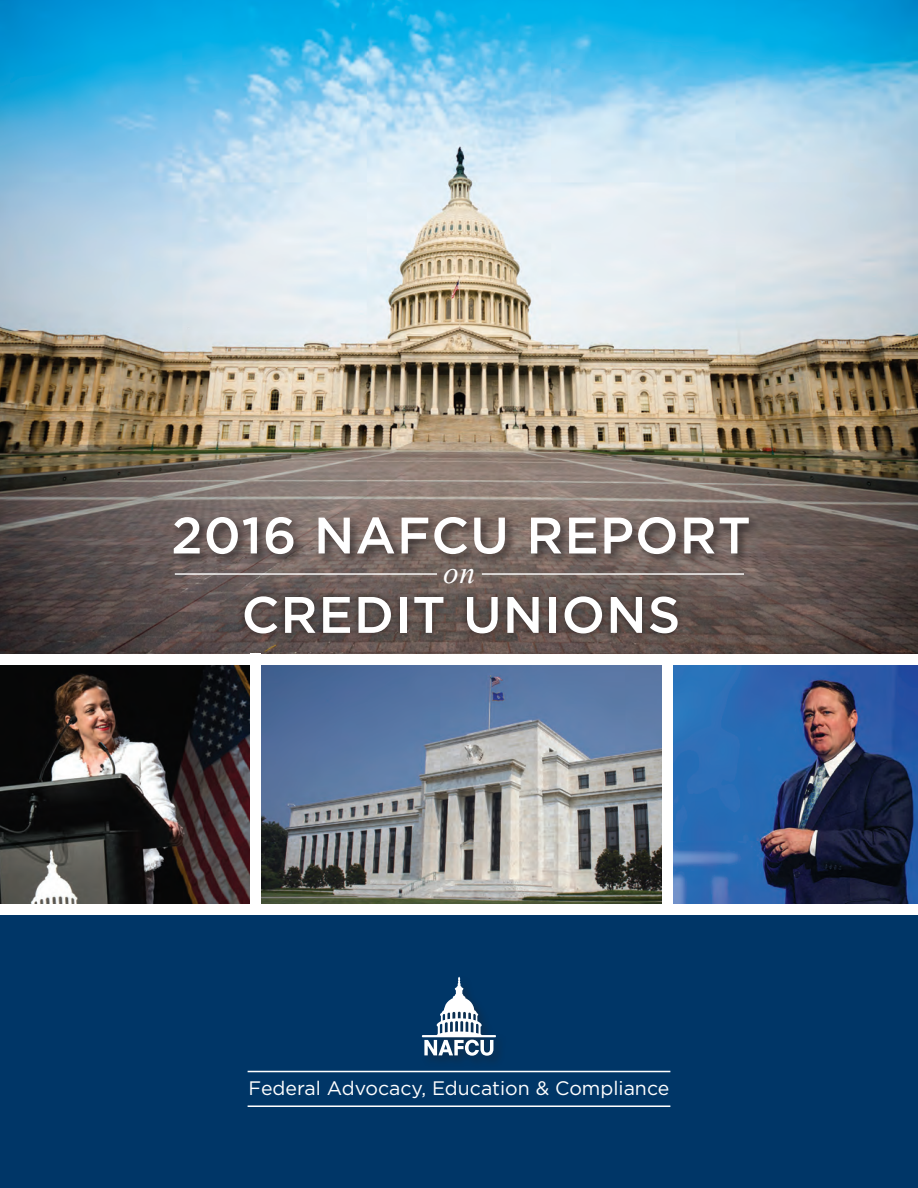
<style>
.page{position:relative;width:918px;height:1188px;background:#fff}
.page>*{position:absolute;margin:0;border:0;box-sizing:border-box;transform-origin:0 0}
.t1{font:500 51.3px "Gotham";letter-spacing:.02em;color:#fff}
.t2{font:italic 31.35px "Times New Roman";color:#fff}
.t3{font:19.5px "Gotham";color:#fff}
</style>
<div class="page">
<div style="left:0;top:883px;width:918px;height:305px;background:#003667"></div>
<img style="left:0;top:0;width:918px;height:654px">
<div style="left:171px;top:514px;width:590px;height:53px;background:#231f20;opacity:.75"></div>
<div style="left:237px;top:589px;width:448px;height:53px;background:#231f20;opacity:.75"></div>
<hr style="left:175px;top:573px;width:262px;height:2px;background:#fff">
<hr style="left:482px;top:573px;width:262px;height:2px;background:#fff">
<img style="left:261px;top:665px;width:657px;height:239px">
<svg style="left:422px;top:977px;width:74px;height:79px"></svg>
<img style="left:0;top:665px;width:250px;height:239px">
<div style="left:0;top:904px;width:918px;height:10px;background:#fff"></div>
<hr style="left:248px;top:1071px;width:422px;height:1px;background:#fff">
<hr style="left:248px;top:1105px;width:422px;height:2px;background:#fff">
<div style="left:250px;top:654px;width:11px;height:256px;background:#fff"></div>
<div style="left:662px;top:658px;width:11px;height:252px;background:#fff"></div>
<p class="t1" style="left:171px;top:506px;width:581px">2016 NAFCU REPORT</p>
<p class="t2" style="left:443px;top:551px;width:33px">on</p>
<p class="t1" style="left:242px;top:586px;width:440px">CREDIT UNIONS</p>
<p class="t3" style="left:249px;top:1077px;width:422px">Federal Advocacy, Education &amp; Compliance</p>
</div>
